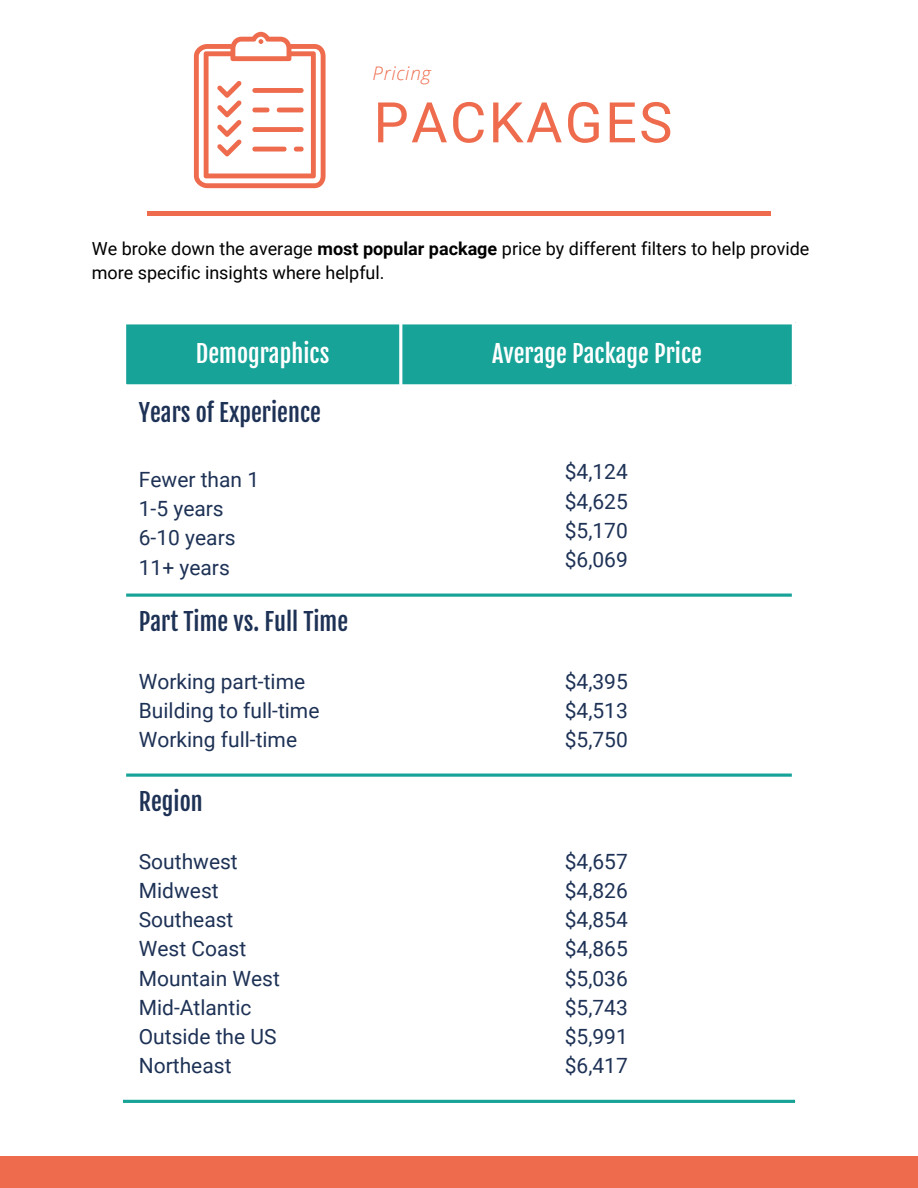
<style>
.page{position:relative;width:918px;height:1188px;background:#fff}
.page>*{position:absolute;margin:0;border:0;box-sizing:border-box;transform-origin:0 0}
.t1{font:55.95px "Roboto";letter-spacing:.04em;color:#ee6c4d}
.t2{font:24px "Fjalla One";color:#1e3256}
.t3{font:24px "Fjalla One";color:#fff}
.t4{font:21px/29.2px "Roboto";color:#1e3256}
.t5{font:italic 300 18.75px "Open Sans";letter-spacing:.04em;color:#ee6c4d}
.t6{font:18px/24.8px "Roboto";color:#000}
.s1{font-weight:700}
</style>
<div class="page">
<div style="left:126px;top:324px;width:666px;height:60px;background:#17a398"></div>
<hr style="left:399px;top:324px;width:3px;height:60px;background:#fff">
<hr style="left:126px;top:594px;width:666px;height:3px;background:#17a398">
<hr style="left:126px;top:774px;width:666px;height:3px;background:#17a398">
<hr style="left:123px;top:1100px;width:672px;height:3px;background:#17a398">
<div style="left:147px;top:211px;width:624px;height:5px;background:#ee6c4d"></div>
<svg style="left:194px;top:32px;width:132px;height:156px"></svg>
<div style="left:0;top:1156px;width:918px;height:32px;background:#ee6c4d"></div>
<p class="t5" style="left:373px;top:60px;width:60px">Pricing</p>
<h1 class="t1" style="left:373px;top:90px;width:300px">PACKAGES</h1>
<p class="t6" style="left:92px;top:236px;width:719px">We broke down the average <span class="s1">most popular package</span> price by different filters to help provide more specific insights where helpful.</p>
<p class="t3" style="left:196px;top:339px;width:135px">Demographics</p>
<p class="t3" style="left:492px;top:339px;width:211px">Average Package Price</p>
<p class="t2" style="left:139px;top:398px;width:184px">Years of Experience</p>
<p class="t4" style="left:139px;top:465px;width:122px">Fewer than 1<br>1-5 years<br>6-10 years<br>11+ years</p>
<p class="t4" style="left:565px;top:458px;width:65px;text-align:justify">$4,124 $4,625 $5,170 $6,069</p>
<p class="t2" style="left:139px;top:607px;width:211px">Part Time vs. Full Time</p>
<p class="t4" style="left:139px;top:667px;width:182px">Working part-time<br>Building to full-time<br>Working full-time</p>
<p class="t4" style="left:565px;top:667px;width:65px;text-align:justify">$4,395 $4,513 $5,750</p>
<p class="t2" style="left:139px;top:787px;width:65px">Region</p>
<p class="t4" style="left:139px;top:847px;width:142px">Southwest<br>Midwest<br>Southeast<br>West Coast<br>Mountain West<br>Mid-Atlantic<br>Outside the US<br>Northeast</p>
<p class="t4" style="left:565px;top:847px;width:65px;text-align:justify">$4,657 $4,826 $4,854 $4,865 $5,036 $5,743 $5,991 $6,417</p>
</div>
